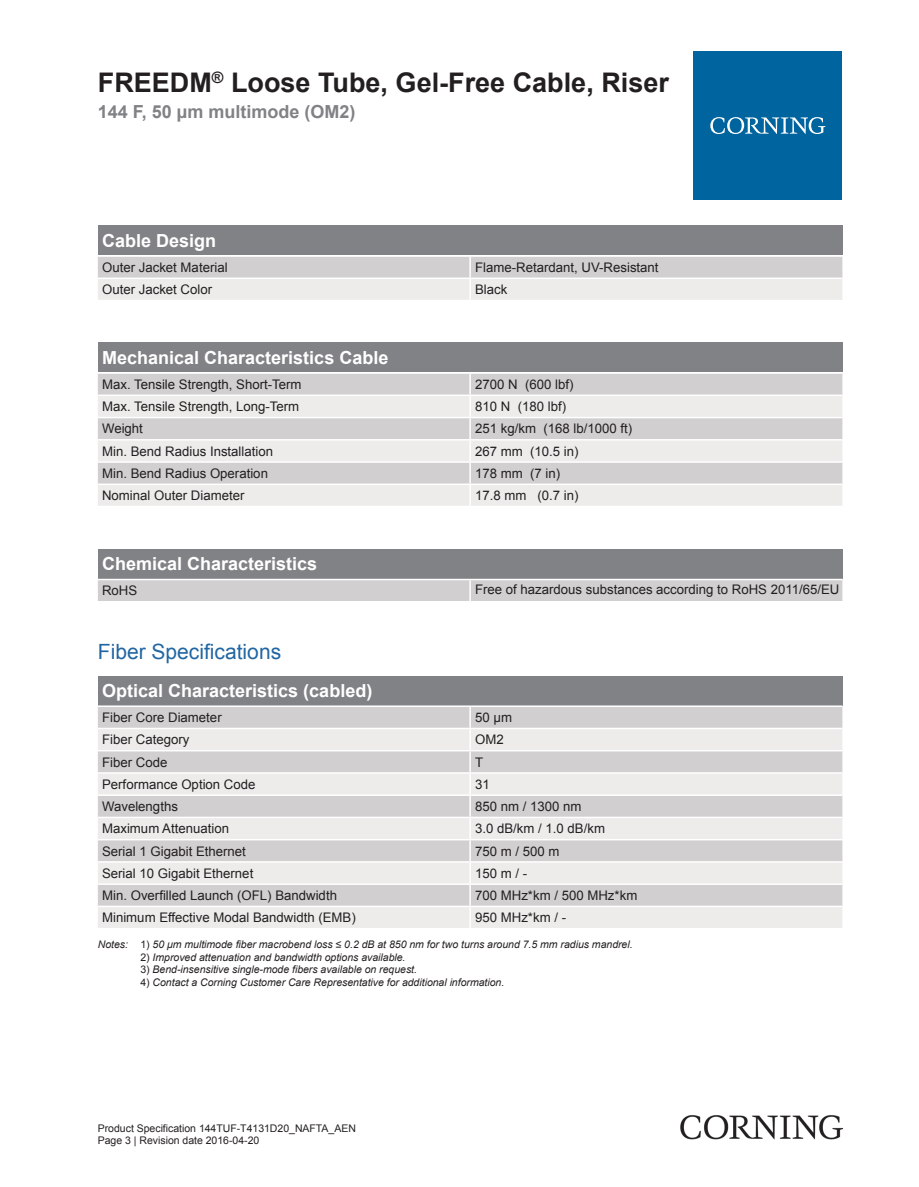
<style>
.page{position:relative;width:919px;height:1187px;background:#fff}
.page>*{position:absolute;margin:0;border:0;box-sizing:border-box;transform-origin:0 0}
.t1{font:700 27px "Arial";color:#231f20}
.t2{font:21px "Arial";color:#2166a2}
.t3{font:700 18px "Arial";color:#fff}
.t4{font:700 18px "Arial";color:#808285}
.t5{font:13.2px "Arial";color:#231f20}
.t6{font:italic 10.5px "Arial";color:#231f20}
.t7{font:10.5px/12.6px "Arial";color:#231f20}
.s1{font-style:normal}
</style>
<div class="page">
<div style="left:98px;top:225px;width:744px;height:30px;background:#808285"></div>
<svg style="left:98px;top:257px;width:744px;height:43px"></svg>
<hr style="left:469px;top:257px;width:2px;height:20px;background:#fff">
<hr style="left:469px;top:279px;width:2px;height:21px;background:#fff">
<hr style="left:98px;top:277px;width:372px;height:2px;background:#fff">
<hr style="left:470px;top:277px;width:372px;height:2px;background:#fff">
<div style="left:98px;top:342px;width:744px;height:30px;background:#808285"></div>
<div style="left:98px;top:374px;width:744px;height:20px;background:#d1cfcf"></div>
<svg style="left:98px;top:396px;width:744px;height:109px;fill:#edeceb"></svg>
<hr style="left:469px;top:374px;width:2px;height:20px;background:#fff">
<hr style="left:469px;top:396px;width:2px;height:21px;background:#fff">
<hr style="left:469px;top:418px;width:2px;height:21px;background:#fff">
<hr style="left:469px;top:440px;width:2px;height:21px;background:#fff">
<hr style="left:469px;top:463px;width:2px;height:20px;background:#fff">
<hr style="left:469px;top:485px;width:2px;height:20px;background:#fff">
<hr style="left:98px;top:417px;width:372px;height:1px;background:#fff">
<hr style="left:470px;top:417px;width:372px;height:1px;background:#fff">
<hr style="left:98px;top:439px;width:372px;height:1px;background:#fff">
<hr style="left:470px;top:439px;width:372px;height:1px;background:#fff">
<hr style="left:98px;top:461px;width:372px;height:2px;background:#fff">
<hr style="left:470px;top:461px;width:372px;height:2px;background:#fff">
<hr style="left:98px;top:483px;width:372px;height:2px;background:#fff">
<hr style="left:470px;top:483px;width:372px;height:2px;background:#fff">
<div style="left:98px;top:549px;width:744px;height:29px;background:#808285"></div>
<div style="left:98px;top:580px;width:744px;height:21px;background:#d1cfcf"></div>
<hr style="left:469px;top:580px;width:2px;height:21px;background:#fff">
<div style="left:98px;top:675px;width:744px;height:30px;background:#808285"></div>
<div style="left:98px;top:707px;width:744px;height:20px;background:#d1cfcf"></div>
<svg style="left:98px;top:729px;width:744px;height:198px;fill:#edeceb"></svg>
<hr style="left:469px;top:707px;width:2px;height:20px;background:#fff">
<hr style="left:469px;top:729px;width:2px;height:21px;background:#fff">
<hr style="left:469px;top:751px;width:2px;height:21px;background:#fff">
<hr style="left:469px;top:773px;width:2px;height:21px;background:#fff">
<hr style="left:469px;top:795px;width:2px;height:21px;background:#fff">
<hr style="left:469px;top:818px;width:2px;height:20px;background:#fff">
<hr style="left:469px;top:840px;width:2px;height:21px;background:#fff">
<hr style="left:469px;top:862px;width:2px;height:21px;background:#fff">
<hr style="left:469px;top:884px;width:2px;height:21px;background:#fff">
<hr style="left:469px;top:907px;width:2px;height:20px;background:#fff">
<hr style="left:98px;top:750px;width:372px;height:1px;background:#fff">
<hr style="left:470px;top:750px;width:372px;height:1px;background:#fff">
<hr style="left:98px;top:772px;width:372px;height:1px;background:#fff">
<hr style="left:470px;top:772px;width:372px;height:1px;background:#fff">
<hr style="left:98px;top:794px;width:372px;height:1px;background:#fff">
<hr style="left:470px;top:794px;width:372px;height:1px;background:#fff">
<hr style="left:98px;top:816px;width:372px;height:2px;background:#fff">
<hr style="left:470px;top:816px;width:372px;height:2px;background:#fff">
<hr style="left:98px;top:838px;width:372px;height:2px;background:#fff">
<hr style="left:470px;top:838px;width:372px;height:2px;background:#fff">
<hr style="left:98px;top:861px;width:372px;height:1px;background:#fff">
<hr style="left:470px;top:861px;width:372px;height:1px;background:#fff">
<hr style="left:98px;top:883px;width:372px;height:1px;background:#fff">
<hr style="left:470px;top:883px;width:372px;height:1px;background:#fff">
<hr style="left:98px;top:905px;width:372px;height:2px;background:#fff">
<hr style="left:470px;top:905px;width:372px;height:2px;background:#fff">
<div style="left:693px;top:51px;width:149px;height:149px;background:#00649e"></div>
<svg style="left:710px;top:117px;width:115px;height:17px"></svg>
<img style="left:680px;top:1115px;width:162px;height:24px">
<h1 class="t1" style="left:98px;top:64px;width:572px">FREEDM<sup>®</sup> Loose Tube, Gel-Free Cable, Riser</h1>
<h3 class="t4" style="left:98px;top:100px;width:259px">144 F, 50 µm multimode (OM2)</h3>
<h3 class="t3" style="left:102px;top:228px;width:116px">Cable Design</h3>
<p class="t5" style="left:102px;top:258px;width:127px">Outer Jacket Material</p>
<p class="t5" style="left:475px;top:258px;width:185px">Flame-Retardant, UV-Resistant</p>
<p class="t5" style="left:102px;top:281px;width:112px">Outer Jacket Color</p>
<p class="t5" style="left:475px;top:281px;width:34px">Black</p>
<h3 class="t3" style="left:102px;top:345px;width:288px">Mechanical Characteristics Cable</h3>
<p class="t5" style="left:102px;top:375px;width:201px">Max. Tensile Strength, Short-Term</p>
<p class="t5" style="left:475px;top:375px;width:100px">2700 N (600 lbf)</p>
<p class="t5" style="left:102px;top:398px;width:199px">Max. Tensile Strength, Long-Term</p>
<p class="t5" style="left:475px;top:398px;width:92px">810 N (180 lbf)</p>
<p class="t5" style="left:102px;top:420px;width:42px">Weight</p>
<p class="t5" style="left:475px;top:420px;width:159px">251 kg/km (168 lb/1000 ft)</p>
<p class="t5" style="left:102px;top:442px;width:172px">Min. Bend Radius Installation</p>
<p class="t5" style="left:475px;top:442px;width:105px">267 mm (10.5 in)</p>
<p class="t5" style="left:102px;top:464px;width:167px">Min. Bend Radius Operation</p>
<p class="t5" style="left:475px;top:464px;width:87px">178 mm (7 in)</p>
<p class="t5" style="left:102px;top:487px;width:144px">Nominal Outer Diameter</p>
<p class="t5" style="left:475px;top:487px;width:105px">17.8 mm (0.7 in)</p>
<h3 class="t3" style="left:102px;top:552px;width:217px">Chemical Characteristics</h3>
<p class="t5" style="left:102px;top:582px;width:37px">RoHS</p>
<p class="t5" style="left:475px;top:580px;width:366px">Free of hazardous substances according to RoHS 2011/65/EU</p>
<h2 class="t2" style="left:98px;top:637px;width:185px">Fiber Specifications</h2>
<h3 class="t3" style="left:102px;top:678px;width:272px">Optical Characteristics (cabled)</h3>
<p class="t5" style="left:102px;top:708px;width:121px">Fiber Core Diameter</p>
<p class="t5" style="left:475px;top:708px;width:38px">50 µm</p>
<p class="t5" style="left:102px;top:731px;width:89px">Fiber Category</p>
<p class="t5" style="left:475px;top:731px;width:30px">OM2</p>
<p class="t5" style="left:102px;top:753px;width:67px">Fiber Code</p>
<p class="t5" style="left:475px;top:753px;width:10px">T</p>
<p class="t5" style="left:102px;top:775px;width:155px">Performance Option Code</p>
<p class="t5" style="left:475px;top:775px;width:16px">31</p>
<p class="t5" style="left:102px;top:797px;width:77px">Wavelengths</p>
<p class="t5" style="left:475px;top:797px;width:108px">850 nm / 1300 nm</p>
<p class="t5" style="left:102px;top:820px;width:128px">Maximum Attenuation</p>
<p class="t5" style="left:475px;top:820px;width:131px">3.0 dB/km / 1.0 dB/km</p>
<p class="t5" style="left:102px;top:842px;width:145px">Serial 1 Gigabit Ethernet</p>
<p class="t5" style="left:475px;top:842px;width:86px">750 m / 500 m</p>
<p class="t5" style="left:102px;top:864px;width:153px">Serial 10 Gigabit Ethernet</p>
<p class="t5" style="left:475px;top:864px;width:54px">150 m / -</p>
<p class="t5" style="left:102px;top:886px;width:236px">Min. Overfilled Launch (OFL) Bandwidth</p>
<p class="t5" style="left:475px;top:886px;width:164px">700 MHz*km / 500 MHz*km</p>
<p class="t5" style="left:102px;top:908px;width:255px">Minimum Effective Modal Bandwidth (EMB)</p>
<p class="t5" style="left:475px;top:908px;width:92px">950 MHz*km / -</p>
<p class="t6" style="left:98px;top:937px;width:536px">Notes: <span class="s1">1)</span> 50 μm multimode fiber macrobend loss ≤ 0.2 dB at 850 nm for two turns around 7.5 mm radius mandrel.</p>
<p class="t6" style="left:140px;top:950px;width:266px"><span class="s1">2)</span> Improved attenuation and bandwidth options available.</p>
<p class="t6" style="left:140px;top:962px;width:278px"><span class="s1">3)</span> Bend-insensitive single-mode fibers available on request.</p>
<p class="t6" style="left:140px;top:975px;width:365px"><span class="s1">4)</span> Contact a Corning Customer Care Representative for additional information.</p>
<p class="t7" style="left:98px;top:1121px;width:259px">Product Specification 144TUF-T4131D20_NAFTA_AEN<br>Page 3 | Revision date 2016-04-20</p>
</div>
